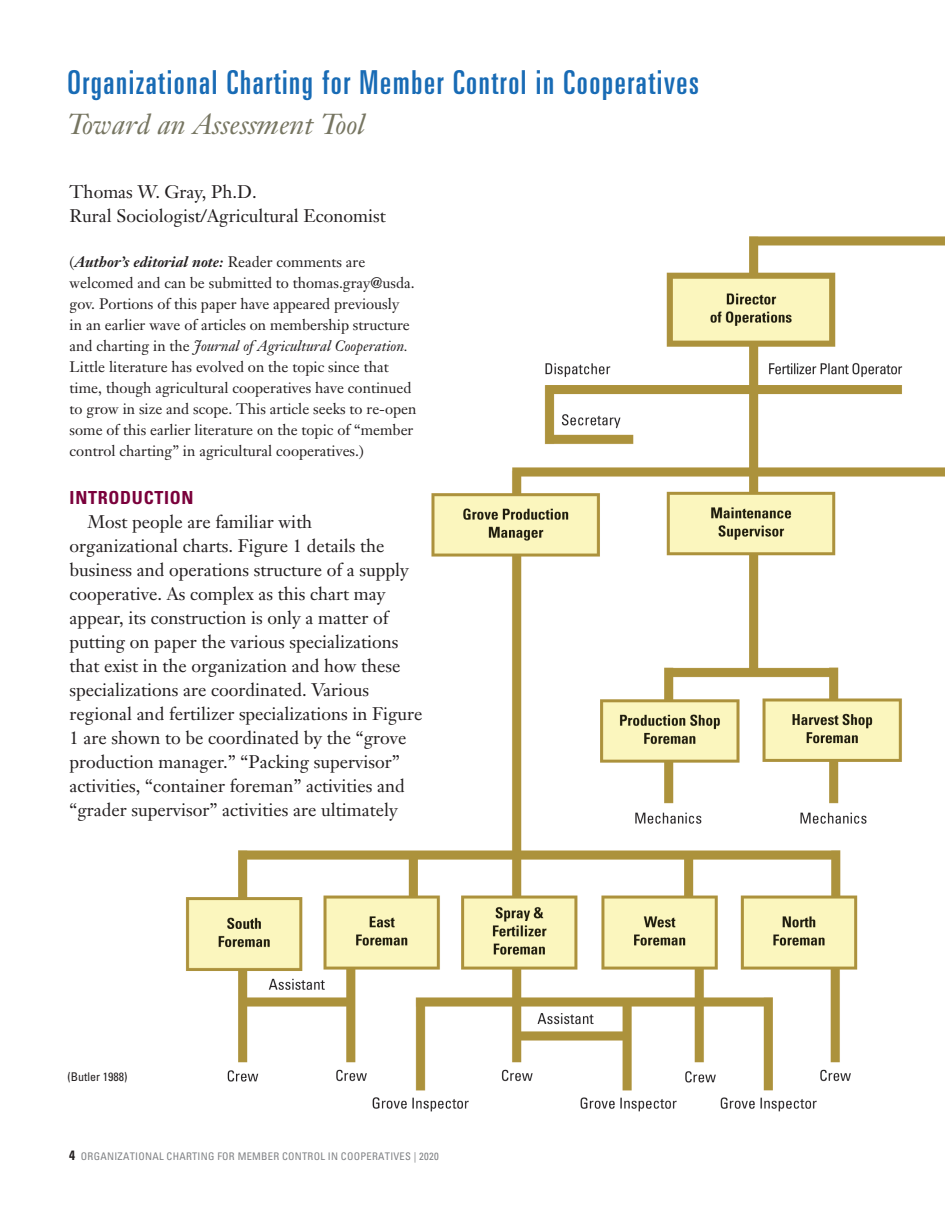
<style>
.page{position:relative;width:945px;height:1215px;background:#fff}
.page>*{position:absolute;margin:0;border:0;box-sizing:border-box;transform-origin:0 0}
.t1{font:ultra-condensed 33px "Univers";letter-spacing:.05em;color:#186bb5}
.t2{font:italic 28.5px "Janson Text";color:#767561}
.t3{font:18px/24px "Janson Text";color:#231f20}
.t4{font:700 condensed 18px "Univers";letter-spacing:.04em;color:#7a003b}
.t5{font:15px/21px "Janson Text";color:#231f20}
.body_Text{font:condensed 12px "Univers";color:#231f20}
.t6{font:condensed 10.5px "Univers";letter-spacing:.025em;color:#808285}
.s1{font-weight:700;font-style:italic}
.s2{font-style:italic}
.s3{font-weight:700;font-size:13.5px;color:#231f20}
</style>
<div class="page">
<img style="left:185px;top:236px;width:760px;height:876px">
<p class="t1" style="left:68px;top:63px;width:633px">Organizational Charting for Member Control in Cooperatives</p>
<p class="t2" style="left:68px;top:107px;width:299px">Toward an Assessment Tool</p>
<p class="t3" style="left:70px;top:180px;width:189px">Thomas W. Gray, Ph.D.</p>
<p class="t3" style="left:70px;top:204px;width:318px">Rural Sociologist/Agricultural Economist</p>
<p class="t5" style="left:70px;top:251px;width:348px">(<span class="s1">Author’s editorial note:</span> Reader comments are welcomed and can be submitted to thomas.gray@usda. gov. Portions of this paper have appeared previously<br>in an earlier wave of articles on membership structure and charting in the <span class="s2">Journal of Agricultural Cooperation.<br></span>Little literature has evolved on the topic since that time, though agricultural cooperatives have continued to grow in size and scope. This article seeks to re-open some of this earlier literature on the topic of “member control charting” in agricultural cooperatives.)</p>
<p class="t4" style="left:70px;top:487px;width:125px">INTRODUCTION</p>
<p class="t3" style="left:70px;top:510px;width:354px;text-indent:18px">Most people are familiar with organizational charts. Figure 1 details the business and operations structure of a supply cooperative. As complex as this chart may appear, its construction is only a matter of putting on paper the various specializations that exist in the organization and how these specializations are coordinated. Various regional and fertilizer specializations in Figure 1 are shown to be coordinated by the “grove production manager.” “Packing supervisor” activities, “container foreman” activities and “grader supervisor” activities are ultimately</p>
<p class="body_Text" style="left:68px;top:1070px;width:61px">(Butler 1988)</p>
<p class="t6" style="left:69px;top:1149px;width:371px"><span class="s3">4</span> ORGANIZATIONAL CHARTING FOR MEMBER CONTROL IN COOPERATIVES | 2020</p>
</div>
